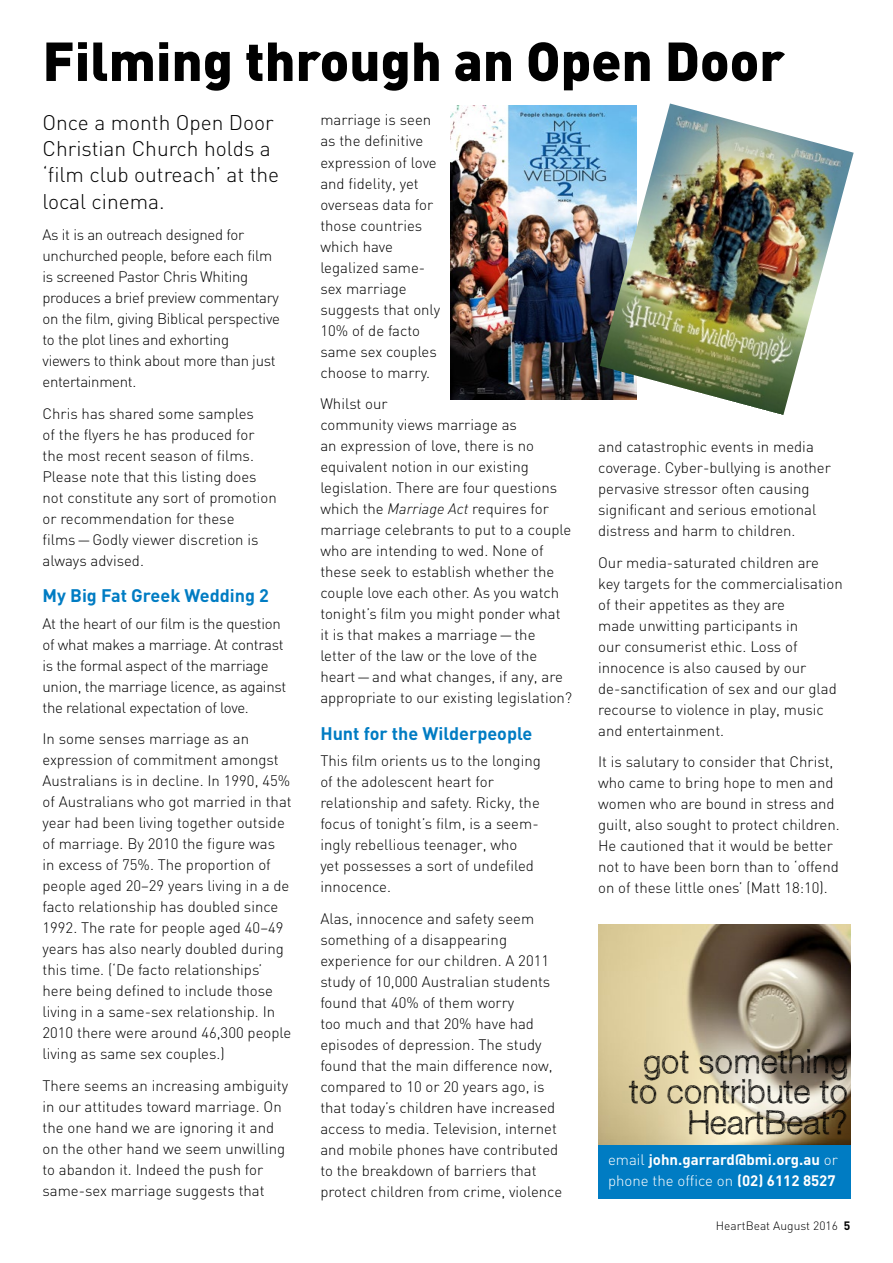
<style>
.page{position:relative;width:893px;height:1263px;background:#fff}
.page>*{position:absolute;margin:0;border:0;box-sizing:border-box;transform-origin:0 0}
.t1{font:900 54px "DIN";color:#000}
.t2{font:300 33px/30.6px "Sketchetik";color:#000;text-align:right}
.t3{font:300 21px/26.2px "DIN";color:#000}
.t4{font:700 18px "DIN";color:#007cc3}
.t5{font:300 15px/21px "DIN";color:#000}
.t6{font:300 15px/21px "DIN";letter-spacing:-.02em;color:#000}
.t7{font:700 15px/21px "DIN";color:#fff}
.t8{font:300 12px "DIN";color:#000}
.s1{font-style:italic}
.s2{font-weight:300}
.s3{font-weight:700}
</style>
<div class="page">
<div style="left:598px;top:925px;width:252px;height:274px;background:#007cc3"></div>
<img style="left:598px;top:925px;width:252px;height:220px">
<img style="left:450px;top:106px;width:150px;height:294px">
<img style="left:600px;top:103px;width:254px;height:312px">
<h1 class="t1" style="left:43px;top:25px;width:744px">Filming through an Open Door</h1>
<h3 class="t3" style="left:43px;top:109px;width:238px">Once a month Open Door<br>Christian Church holds a ‘film club outreach’ at the local cinema.</h3>
<p class="t6" style="left:43px;top:224px;width:239px">As it is an outreach designed for unchurched people, before each film is screened Pastor Chris Whiting produces a brief preview commentary on the film, giving Biblical perspective to the plot lines and exhorting viewers to think about more than just entertainment.</p>
<p class="t5" style="left:43px;top:402px;width:236px">Chris has shared some samples<br>of the flyers he has produced for the most recent season of films.<br>Please note that this listing does not constitute any sort of promotion or recommendation for these films—Godly viewer discretion is always advised.</p>
<p class="t4" style="left:43px;top:584px;width:228px">My Big Fat Greek Wedding 2</p>
<p class="t6" style="left:43px;top:612px;width:245px">At the heart of our film is the question of what makes a marriage. At contrast is the formal aspect of the marriage union, the marriage licence, as against the relational expectation of love.</p>
<p class="t5" style="left:43px;top:728px;width:251px">In some senses marriage as an expression of commitment amongst Australians is in decline. In 1990, 45% of Australians who got married in that year had been living together outside of marriage. By 2010 the figure was<br>in excess of 75%. The proportion of people aged 20–29 years living in a de facto relationship has doubled since 1992. The rate for people aged 40–49 years has also nearly doubled during this time. (‘De facto relationships’ here being defined to include those living in a same-sex relationship. In 2010 there were around 46,300 people living as same sex couples.)</p>
<p class="t5" style="left:43px;top:1074px;width:247px">There seems an increasing ambiguity in our attitudes toward marriage. On the one hand we are ignoring it and on the other hand we seem unwilling to abandon it. Indeed the push for same-sex marriage suggests that</p>
<p class="t5" style="left:320px;top:109px;width:121px">marriage is seen as the definitive expression of love and fidelity, yet overseas data for those countries which have legalized same&shy;sex marriage suggests that only<br>10% of de facto same sex couples choose to marry.</p>
<p class="t5" style="left:320px;top:393px;width:253px">Whilst our<br>community views marriage as<br>an expression of love, there is no equivalent notion in our existing legislation. There are four questions which the <span class="s1">Marriage Act</span> requires for marriage celebrants to put to a couple who are intending to wed. None of these seek to establish whether the couple love each other. As you watch tonight’s film you might ponder what it is that makes a marriage—the letter of the law or the love of the heart—and what changes, if any, are appropriate to our existing legislation?</p>
<p class="t4" style="left:320px;top:721px;width:214px">Hunt for the Wilderpeople</p>
<p class="t5" style="left:320px;top:750px;width:222px">This film orients us to the longing of the adolescent heart for relationship and safety. Ricky, the focus of tonight’s film, is a seem&shy;ingly rebellious teenager, who<br>yet possesses a sort of undefiled innocence.</p>
<p class="t5" style="left:320px;top:907px;width:243px">Alas, innocence and safety seem something of a disappearing experience for our children. A 2011 study of 10,000 Australian students found that 40% of them worry<br>too much and that 20% have had episodes of depression. The study found that the main difference now, compared to 10 or 20 years ago, is that today’s children have increased access to media. Television, internet and mobile phones have contributed to the breakdown of barriers that protect children from crime, violence</p>
<p class="t5" style="left:598px;top:436px;width:234px">and catastrophic events in media coverage. Cyber-bullying is another pervasive stressor often causing significant and serious emotional distress and harm to children.</p>
<p class="t5" style="left:598px;top:552px;width:246px">Our media-saturated children are key targets for the commercialisation of their appetites as they are<br>made unwitting participants in<br>our consumerist ethic. Loss of innocence is also caused by our de-sanctification of sex and our glad recourse to violence in play, music and entertainment.</p>
<p class="t5" style="left:598px;top:751px;width:243px">It is salutary to consider that Christ, who came to bring hope to men and women who are bound in stress and guilt, also sought to protect children.<br>He cautioned that it would be better not to have been born than to ‘offend on of these little ones’ (Matt 18:10).</p>
<h2 class="t2" style="left:629px;top:1045px;width:220px">got something to contribute to<br>HeartBeat?</h2>
<p class="t7" style="left:608px;top:1149px;width:231px"><span class="s2">email</span> john.garrard@bmi.org.au <span class="s2">or phone the office on</span> (02) 6112 8527</p>
<p class="t8" style="left:716px;top:1218px;width:136px">HeartBeat August 2016 <span class="s3">5</span></p>
</div>
